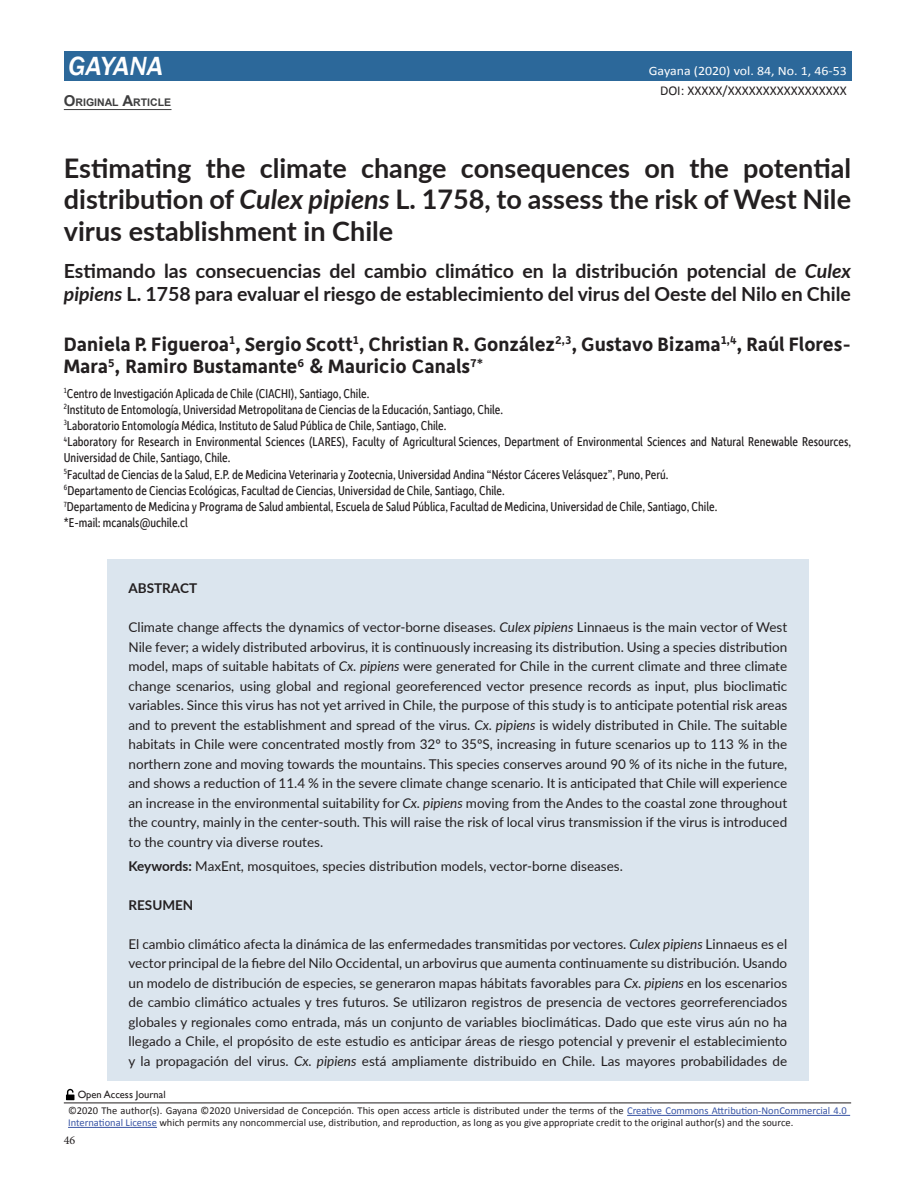
<style>
.page{position:relative;width:915px;height:1187px;background:#fff}
.page>*{position:absolute;margin:0;border:0;box-sizing:border-box;transform-origin:0 0}
.t1{font:700 27px/31.5px "Lato";color:#231f20;text-align:justify}
.t2{font:italic 500 27px "Franklin Gothic";letter-spacing:-.005em;color:#fff}
.t3{font:700 19.5px/22.5px "Lato";color:#231f20}
.t4{font:700 19.5px/22.5px "Depot";color:#231f20}
.t5{font:13.5px/19.5px "Lato";color:#231f20;text-align:justify}
.t6{font:13.5px/16.2px "Depot New Condensed";color:#231f20}
.t7{font:13.5px "Calibri";color:#231f20}
.t8{font:700 13.5px "Lato";color:#231f20}
.t9{font:12.9px "Calibri";color:#fff;scale:1.08 1}
.t10{font:12px "Minion Pro";color:#231f20}
.t11{font:10.5px/12px "Calibri";color:#231f20}
.t12{font:10.5px "Gill Sans";color:#231f20}
.t13{font:700 10.5px "Arial";color:#3e3e3f}
.s1{font-size:15px}
.s2{font-style:italic}
.s3{font-weight:700}
.s4{color:#3854a4}
</style>
<div class="page">
<div style="left:64px;top:51px;width:786px;height:30px;background:#2c689a"></div>
<hr style="left:64px;top:1102px;width:786px;height:1px;background:#231f20">
<hr style="left:627px;top:1114px;width:222px;height:1px;background:#3854a4">
<hr style="left:68px;top:1126px;width:89px;height:1px;background:#3854a4">
<svg style="left:66px;top:1088px;width:8px;height:12px"></svg>
<div style="left:107px;top:559px;width:700px;height:521px;background:#dbe5ee"></div>
<hr style="left:64px;top:109px;width:107px;height:1px;background:#3e3e3f">
<h1 class="t2" style="left:68px;top:50px;width:96px">GAYANA</h1>
<p class="t13" style="left:64px;top:95px;width:109px"><span class="s1">O</span>RIGINAL <span class="s1">A</span>RTICLE</p>
<p class="t9" style="left:648px;top:63px;width:185px">Gayana (2020) vol. 84, No. 1, 46-53</p>
<p class="t7" style="left:659px;top:82px;width:188px">DOI: XXXXX/XXXXXXXXXXXXXXXXX</p>
<h1 class="t1" style="left:64px;top:151px;width:788px">Estimating the climate change consequences on the potential distribution of <span class="s2">Culex pipiens</span> L. 1758, to assess the risk of West Nile virus establishment in Chile</h1>
<h2 class="t3" style="left:64px;top:259px;width:788px">Estimando las consecuencias del cambio climático en la distribución potencial de <span class="s2">Culex pipiens</span> L. 1758 para evaluar el riesgo de establecimiento del virus del Oeste del Nilo en Chile</h2>
<h2 class="t4" style="left:64px;top:332px;width:788px">Daniela P. Figueroa<sup>1</sup>, Sergio Scott<sup>1</sup>, Christian R. González<sup>2,3</sup>, Gustavo Bizama<sup>1,4</sup>, Raúl Flores-<br>Mara<sup>5</sup>, Ramiro Bustamante<sup>6</sup> &amp; Mauricio Canals<sup>7*</sup></h2>
<p class="t6" style="left:64px;top:384px;width:788px"><sup>1</sup>Centro de Investigación Aplicada de Chile (CIACHI), Santiago, Chile.<br><sup>2</sup>Instituto de Entomología, Universidad Metropolitana de Ciencias de la Educación, Santiago, Chile.<br><sup>3</sup>Laboratorio Entomología Médica, Instituto de Salud Pública de Chile, Santiago, Chile.<br><sup>4</sup>Laboratory for Research in Environmental Sciences (LARES), Faculty of Agricultural Sciences, Department of Environmental Sciences and Natural Renewable Resources, Universidad de Chile, Santiago, Chile.<br><sup>5</sup>Facultad de Ciencias de la Salud, E.P. de Medicina Veterinaria y Zootecnia, Universidad Andina “Néstor Cáceres Velásquez”, Puno, Perú.<br><sup>6</sup>Departamento de Ciencias Ecológicas, Facultad de Ciencias, Universidad de Chile, Santiago, Chile.<br><sup>7</sup>Departamento de Medicina y Programa de Salud ambiental, Escuela de Salud Pública, Facultad de Medicina, Universidad de Chile, Santiago, Chile.<br>*E-mail: mcanals@uchile.cl</p>
<p class="t8" style="left:128px;top:578px;width:70px">ABSTRACT</p>
<p class="t5" style="left:128px;top:617px;width:660px">Climate change affects the dynamics of vector-borne diseases. <span class="s2">Culex pipiens</span> Linnaeus is the main vector of West Nile fever; a widely distributed arbovirus, it is continuously increasing its distribution. Using a species distribution model, maps of suitable habitats of <span class="s2">Cx. pipiens</span> were generated for Chile in the current climate and three climate change scenarios, using global and regional georeferenced vector presence records as input, plus bioclimatic variables. Since this virus has not yet arrived in Chile, the purpose of this study is to anticipate potential risk areas and to prevent the establishment and spread of the virus. <span class="s2">Cx. pipiens</span> is widely distributed in Chile. The suitable habitats in Chile were concentrated mostly from 32º to 35ºS, increasing in future scenarios up to 113 % in the northern zone and moving towards the mountains. This species conserves around 90 % of its niche in the future, and shows a reduction of 11.4 % in the severe climate change scenario. It is anticipated that Chile will experience an increase in the environmental suitability for <span class="s2">Cx. pipiens</span> moving from the Andes to the coastal zone throughout the country, mainly in the center-south. This will raise the risk of local virus transmission if the virus is introduced to the country via diverse routes.</p>
<p class="t5" style="left:128px;top:855px;width:495px"><span class="s3">Keywords:</span> MaxEnt, mosquitoes, species distribution models, vector-borne diseases.</p>
<p class="t8" style="left:128px;top:894px;width:66px">RESUMEN</p>
<p class="t5" style="left:128px;top:933px;width:660px">El cambio climático afecta la dinámica de las enfermedades transmitidas por vectores. <span class="s2">Culex pipiens</span> Linnaeus es el vector principal de la fiebre del Nilo Occidental, un arbovirus que aumenta continuamente su distribución. Usando un modelo de distribución de especies, se generaron mapas hábitats favorables para <span class="s2">Cx. pipiens</span> en los escenarios de cambio climático actuales y tres futuros. Se utilizaron registros de presencia de vectores georreferenciados globales y regionales como entrada, más un conjunto de variables bioclimáticas. Dado que este virus aún no ha llegado a Chile, el propósito de este estudio es anticipar áreas de riesgo potencial y prevenir el establecimiento y la propagación del virus. <span class="s2">Cx. pipiens</span> está ampliamente distribuido en Chile. Las mayores probabilidades de</p>
<p class="t12" style="left:78px;top:1088px;width:89px">Open Access Journal</p>
<p class="t11" style="left:68px;top:1104px;width:780px">©2020 The author(s). Gayana ©2020 Universidad de Concepción. This open access article is distributed under the terms of the <span class="s4">Creative Commons Attribution-NonCommercial 4.0<br>International License</span> which permits any noncommercial use, distribution, and reproduction, as long as you give appropriate credit to the original author(s) and the source.</p>
<p class="t10" style="left:64px;top:1132px;width:13px">46</p>
</div>
